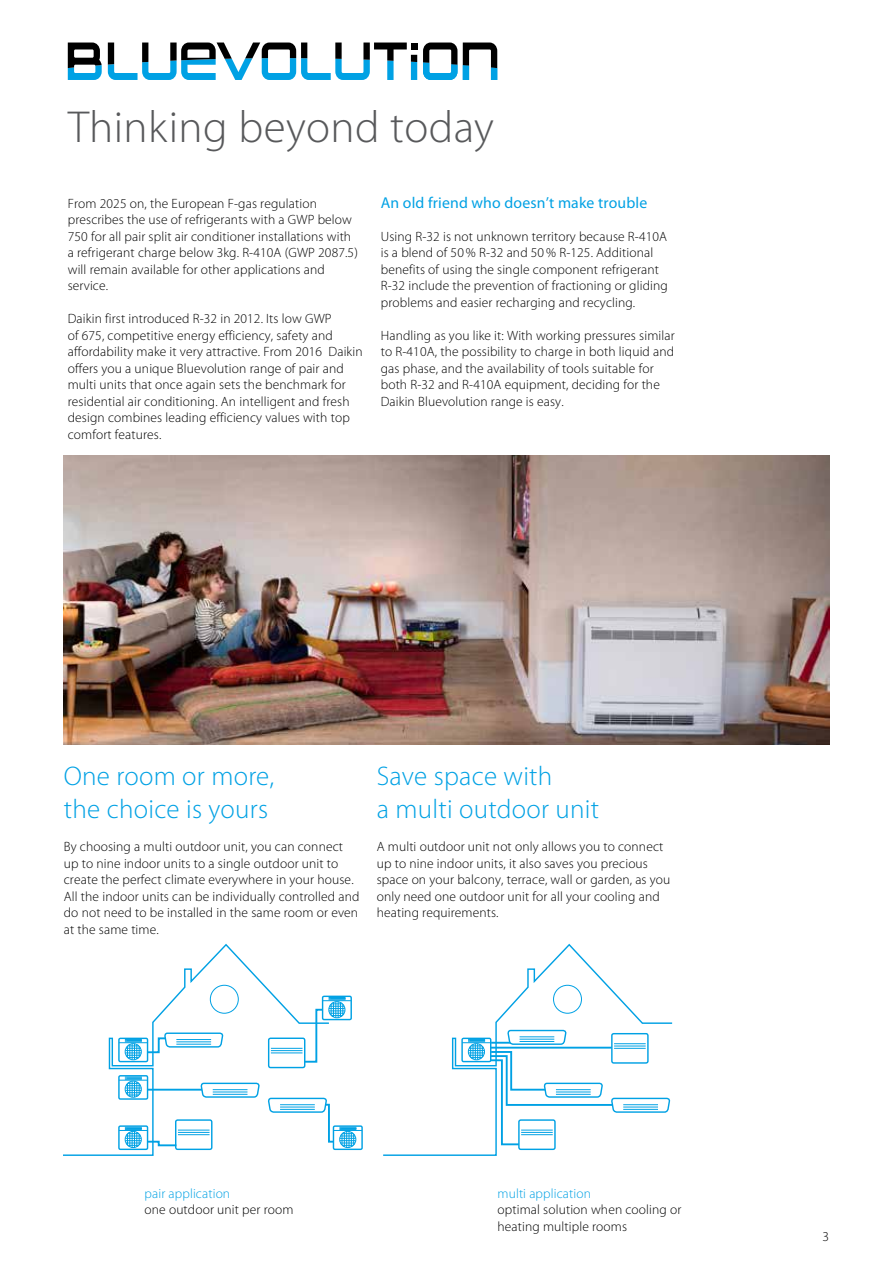
<style>
.page{position:relative;width:893px;height:1263px;background:#fff}
.page>*{position:absolute;margin:0;border:0;box-sizing:border-box;transform-origin:0 0}
.t1{font:300 45px "Myriad Pro";letter-spacing:.01em;color:#58595b}
.t2{font:300 27px/33px "Myriad Pro";letter-spacing:.01em;color:#00a1e4}
.t3{font:15.75px "Myriad Pro";letter-spacing:.01em;color:#00a1e4}
.t4{font:300 13.5px/16.5px "Myriad Pro";letter-spacing:.01em;color:#000}
.t5{font:300 13.5px "Myriad Pro";letter-spacing:.01em;color:#00a1e4}
</style>
<div class="page">
<svg style="left:383px;top:943px;width:290px;height:213px"></svg>
<svg style="left:462px;top:1029px;width:208px;height:117px"></svg>
<hr style="left:623px;top:1109px;width:35px;height:1px;background:#00a1e4">
<hr style="left:623px;top:1107px;width:35px;height:1px;background:#00a1e4">
<hr style="left:623px;top:1104px;width:35px;height:1px;background:#00a1e4">
<div style="left:519px;top:1120px;width:36px;height:29px;background:#fff;border-radius:2px"></div>
<div style="left:518px;top:1119px;width:38px;height:31px;border:1px solid #00a1e4;border-radius:2px"></div>
<hr style="left:521px;top:1134px;width:32px;height:1px;background:#00a1e4">
<hr style="left:521px;top:1132px;width:32px;height:1px;background:#00a1e4">
<hr style="left:521px;top:1130px;width:32px;height:1px;background:#00a1e4">
<div style="left:612px;top:1034px;width:36px;height:29px;background:#fff;border-radius:2px"></div>
<div style="left:611px;top:1033px;width:38px;height:31px;border:1px solid #00a1e4;border-radius:2px"></div>
<hr style="left:614px;top:1048px;width:32px;height:1px;background:#00a1e4">
<hr style="left:614px;top:1046px;width:32px;height:1px;background:#00a1e4">
<hr style="left:614px;top:1043px;width:32px;height:1px;background:#00a1e4">
<div style="left:322px;top:995px;width:30px;height:25px;border:1px solid #00a1e4;border-radius:2px"></div>
<div style="left:333px;top:1125px;width:30px;height:25px;border:1px solid #00a1e4;border-radius:2px"></div>
<div style="left:339px;top:1131px;width:17px;height:17px;border:1px solid #00a1e4;border-radius:50%"></div>
<svg style="left:64px;top:943px;width:266px;height:213px"></svg>
<hr style="left:148px;top:1089px;width:66px;height:1px;background:#00a1e4">
<svg style="left:119px;top:1032px;width:104px;height:28px"></svg>
<hr style="left:176px;top:1044px;width:35px;height:1px;background:#00a1e4">
<hr style="left:176px;top:1041px;width:35px;height:1px;background:#00a1e4">
<hr style="left:176px;top:1039px;width:35px;height:1px;background:#00a1e4">
<svg style="left:200px;top:1082px;width:59px;height:16px"></svg>
<hr style="left:213px;top:1094px;width:34px;height:1px;background:#00a1e4">
<hr style="left:213px;top:1092px;width:34px;height:1px;background:#00a1e4">
<hr style="left:213px;top:1089px;width:34px;height:1px;background:#00a1e4">
<div style="left:176px;top:1120px;width:36px;height:29px;background:#fff;border-radius:2px"></div>
<div style="left:175px;top:1119px;width:37px;height:31px;border:1px solid #00a1e4;border-radius:2px"></div>
<hr style="left:178px;top:1134px;width:32px;height:1px;background:#00a1e4">
<hr style="left:178px;top:1132px;width:32px;height:1px;background:#00a1e4">
<hr style="left:178px;top:1130px;width:32px;height:1px;background:#00a1e4">
<div style="left:269px;top:1038px;width:36px;height:29px;background:#fff;border-radius:2px"></div>
<div style="left:268px;top:1037px;width:37px;height:31px;border:1px solid #00a1e4;border-radius:2px"></div>
<hr style="left:271px;top:1053px;width:31px;height:1px;background:#00a1e4">
<hr style="left:271px;top:1050px;width:31px;height:1px;background:#00a1e4">
<hr style="left:271px;top:1048px;width:31px;height:1px;background:#00a1e4">
<svg style="left:119px;top:1127px;width:58px;height:20px"></svg>
<svg style="left:303px;top:997px;width:48px;height:66px"></svg>
<svg style="left:267px;top:1097px;width:95px;height:50px"></svg>
<hr style="left:280px;top:1109px;width:35px;height:1px;background:#00a1e4">
<hr style="left:280px;top:1107px;width:35px;height:1px;background:#00a1e4">
<hr style="left:280px;top:1104px;width:35px;height:1px;background:#00a1e4">
<img style="left:64px;top:455px;width:765px;height:290px">
<svg style="left:68px;top:43px;width:34px;height:37px"></svg>
<svg style="left:423px;top:43px;width:34px;height:37px"></svg>
<svg style="left:463px;top:43px;width:34px;height:37px"></svg>
<svg style="left:108px;top:43px;width:309px;height:37px"></svg>
<h1 class="t1" style="left:68px;top:102px;width:428px">Thinking beyond today</h1>
<p class="t4" style="left:68px;top:195px;width:292px">From 2025 on, the European F-gas regulation prescribes the use of refrigerants with a GWP below 750 for all pair split air conditioner installations with a refrigerant charge below 3kg. R-410A (GWP 2087.5) will remain available for other applications and service.</p>
<p class="t4" style="left:68px;top:310px;width:296px">Daikin first introduced R-32 in 2012. Its low GWP<br>of 675, competitive energy efficiency, safety and affordability make it very attractive. From 2016 Daikin offers you a unique Bluevolution range of pair and multi units that once again sets the benchmark for residential air conditioning. An intelligent and fresh design combines leading efficiency values with top comfort features.</p>
<p class="t3" style="left:381px;top:193px;width:268px">An old friend who doesn’t make trouble</p>
<p class="t4" style="left:381px;top:228px;width:289px">Using R-32 is not unknown territory because R-410A is a blend of 50% R-32 and 50% R-125. Additional benefits of using the single component refrigerant R-32 include the prevention of fractioning or gliding problems and easier recharging and recycling.</p>
<p class="t4" style="left:381px;top:327px;width:295px">Handling as you like it: With working pressures similar to R-410A, the possibility to charge in both liquid and gas phase, and the availability of tools suitable for both R-32 and R-410A equipment, deciding for the Daikin Bluevolution range is easy.</p>
<h2 class="t2" style="left:64px;top:760px;width:212px">One room or more, the choice is yours</h2>
<p class="t4" style="left:64px;top:838px;width:297px">By choosing a multi outdoor unit, you can connect up to nine indoor units to a single outdoor unit to create the perfect climate everywhere in your house.<br>All the indoor units can be individually controlled and do not need to be installed in the same room or even at the same time.</p>
<h2 class="t2" style="left:377px;top:760px;width:224px">Save space with<br>a multi outdoor unit</h2>
<p class="t4" style="left:377px;top:838px;width:295px">A multi outdoor unit not only allows you to connect up to nine indoor units, it also saves you precious space on your balcony, terrace, wall or garden, as you only need one outdoor unit for all your cooling and heating requirements.</p>
<p class="t5" style="left:145px;top:1186px;width:87px">pair application</p>
<p class="t4" style="left:145px;top:1201px;width:151px">one outdoor unit per room</p>
<p class="t5" style="left:497px;top:1186px;width:95px">multi application</p>
<p class="t4" style="left:497px;top:1201px;width:185px">optimal solution when cooling or heating multiple rooms</p>
<p class="t4" style="left:823px;top:1228px;width:8px">3</p>
</div>
